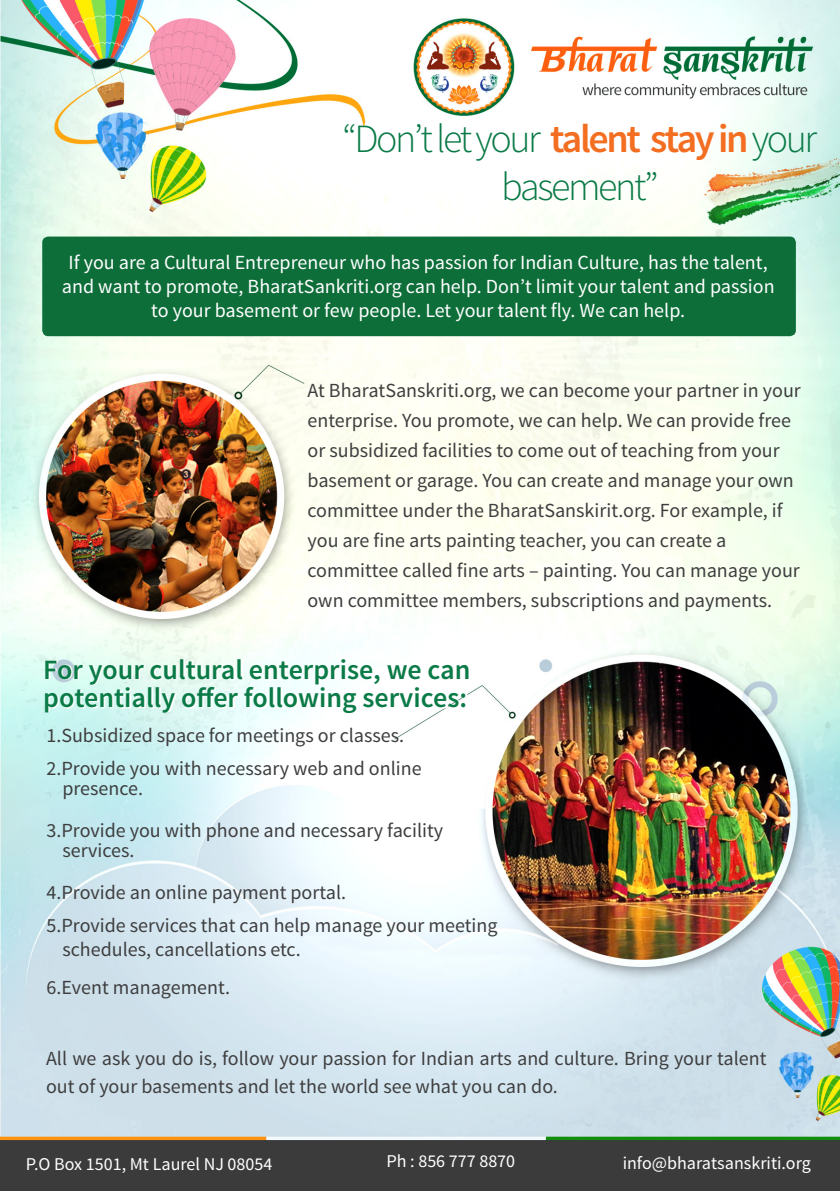
<style>
.page{position:relative;width:840px;height:1191px;background:#fff}
.page>*{position:absolute;margin:0;border:0;box-sizing:border-box;transform-origin:0 0}
.t1{font:300 40px "Source Sans Pro";letter-spacing:-.06em;color:#0a7a47}
.t2{font:600 28px "Source Sans Pro";color:#0a7a47}
.t3{font:20px/30px "Source Sans Pro";color:#3e3e3f}
.t4{font:20px/24px "Source Sans Pro";color:#fff;text-align:center}
.t5{font:18px "Source Sans Pro";color:#fff}
.s1{font-weight:600;color:#f36e21}
</style>
<div class="page">
<img style="left:0;top:0;width:839px;height:1190px">
<div style="left:42px;top:236px;width:753px;height:100px;background:#0d6e39;border-radius:6px"></div>
<svg style="left:47px;top:659px;width:423px;height:52px"></svg>
<p class="t1" style="left:342px;top:114px;width:476px">“Don’t let your <span class="s1">talent stay in</span> your</p>
<p class="t1" style="left:501px;top:162px;width:159px">basement”</p>
<p class="t4" style="left:62px;top:251px;width:713px">If you are a Cultural Entrepreneur who has passion for Indian Culture, has the talent, and want to promote, BharatSankriti.org can help. Don’t limit your talent and passion to your basement or few people. Let your talent fly. We can help.</p>
<p class="t3" style="left:307px;top:375px;width:494px">At BharatSanskriti.org, we can become your partner in your enterprise. You promote, we can help. We can provide free or subsidized facilities to come out of teaching from your basement or garage. You can create and manage your own committee under the BharatSanskirit.org. For example, if you are fine arts painting teacher, you can create a committee called fine arts – painting. You can manage your own committee members, subscriptions and payments.</p>
<p class="t2" style="left:43px;top:651px;width:428px">For your cultural enterprise, we can</p>
<p class="t2" style="left:43px;top:679px;width:425px">potentially offer following services:</p>
<p class="t3" style="left:46px;top:720px;width:359px">1.Subsidized space for meetings or classes.</p>
<p class="t3" style="left:62px;top:759px;width:360px;line-height:20px;text-indent:-16px">2.Provide you with necessary web and online presence.</p>
<p class="t3" style="left:62px;top:820px;width:382px;line-height:20px;text-indent:-16px">3.Provide you with phone and necessary facility services.</p>
<p class="t3" style="left:46px;top:877px;width:301px">4.Provide an online payment portal.</p>
<p class="t3" style="left:62px;top:914px;width:436px;line-height:24px;text-indent:-16px">5.Provide services that can help manage your meeting schedules, cancellations etc.</p>
<p class="t3" style="left:46px;top:972px;width:185px">6.Event management.</p>
<p class="t3" style="left:46px;top:1044px;width:721px;line-height:28px">All we ask you do is, follow your passion for Indian arts and culture. Bring your talent out of your basements and let the world see what you can do.</p>
<p class="t5" style="left:26px;top:1152px;width:248px">P.O Box 1501, Mt Laurel NJ 08054</p>
<p class="t5" style="left:386px;top:1150px;width:130px">Ph : 856 777 8870</p>
<p class="t5" style="left:622px;top:1152px;width:189px">info@bharatsanskriti.org</p>
</div>
